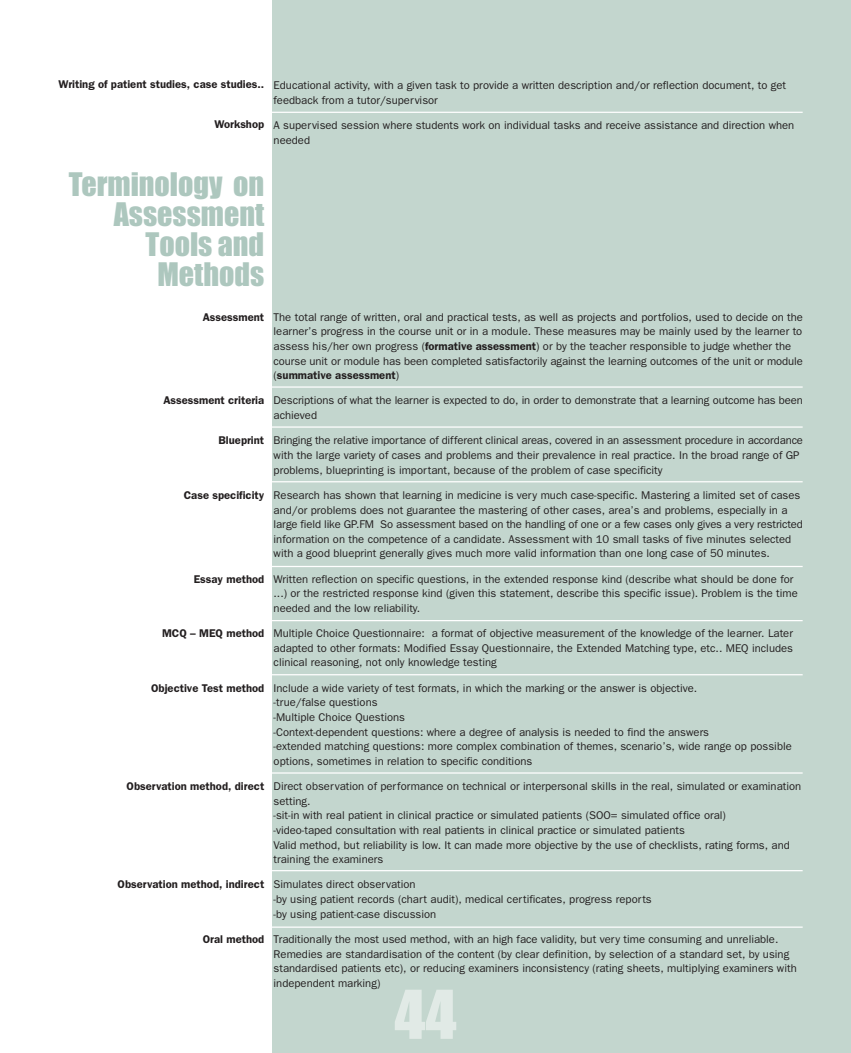
<style>
.page{position:relative;width:851px;height:1053px;background:#fff}
.page>*{position:absolute;margin:0;border:0;box-sizing:border-box;transform-origin:0 0}
.t1{font:62.25px "Impact";color:#e1eae6}
.t2{font:30px/30px "Impact";color:#adc7be;text-align:right}
.t3{font:11.25px/14.6px "Franklin Gothic";color:#231f20}
.t4{font:600 11.25px "Franklin Gothic";color:#231f20}
.s1{font-weight:600}
</style>
<div class="page">
<div style="left:272px;top:0;width:578px;height:1053px;background:#c3d6ce"></div>
<hr style="left:264px;top:112px;width:538px;height:1px;background:#fff">
<hr style="left:264px;top:386px;width:538px;height:2px;background:#fff">
<hr style="left:264px;top:426px;width:538px;height:2px;background:#fff">
<hr style="left:264px;top:481px;width:538px;height:1px;background:#fff">
<hr style="left:264px;top:566px;width:538px;height:1px;background:#fff">
<hr style="left:264px;top:620px;width:538px;height:1px;background:#fff">
<hr style="left:264px;top:674px;width:538px;height:1px;background:#fff">
<hr style="left:264px;top:772px;width:538px;height:1px;background:#fff">
<hr style="left:264px;top:870px;width:538px;height:1px;background:#fff">
<hr style="left:264px;top:926px;width:538px;height:2px;background:#fff">
<p class="t4" style="left:59px;top:81px;width:207px">Writing of patient studies, case studies..</p>
<p class="t4" style="left:214px;top:121px;width:51px">Workshop</p>
<p class="t3" style="left:273px;top:79px;width:514px">Educational activity, with a given task to provide a written description and/or reflection document, to get feedback from a tutor/supervisor</p>
<p class="t3" style="left:273px;top:119px;width:522px">A supervised session where students work on individual tasks and receive assistance and direction when needed</p>
<h2 class="t2" style="left:69px;top:171px;width:197px">Terminology on<br>Assessment<br>Tools and<br>Methods</h2>
<p class="t4" style="left:203px;top:313px;width:63px">Assessment</p>
<p class="t4" style="left:163px;top:397px;width:102px">Assessment criteria</p>
<p class="t4" style="left:218px;top:437px;width:47px">Blueprint</p>
<p class="t4" style="left:184px;top:491px;width:82px">Case specificity</p>
<p class="t4" style="left:194px;top:575px;width:72px">Essay method</p>
<p class="t4" style="left:162px;top:629px;width:104px">MCQ – MEQ method</p>
<p class="t4" style="left:151px;top:684px;width:115px">Objective Test method</p>
<p class="t4" style="left:126px;top:782px;width:139px">Observation method, direct</p>
<p class="t4" style="left:117px;top:881px;width:148px">Observation method, indirect</p>
<p class="t4" style="left:203px;top:935px;width:63px">Oral method</p>
<p class="t3" style="left:273px;top:310px;width:531px">The total range of written, oral and practical tests, as well as projects and portfolios, used to decide on the learner’s progress in the course unit or in a module. These measures may be mainly used by the learner to assess his/her own progress (<span class="s1">formative assessment</span>) or by the teacher responsible to judge whether the course unit or module has been completed satisfactorily against the learning outcomes of the unit or module (<span class="s1">summative assessment</span>)</p>
<p class="t3" style="left:273px;top:394px;width:531px">Descriptions of what the learner is expected to do, in order to demonstrate that a learning outcome has been achieved</p>
<p class="t3" style="left:273px;top:434px;width:531px">Bringing the relative importance of different clinical areas, covered in an assessment procedure in accordance with the large variety of cases and problems and their prevalence in real practice. In the broad range of GP problems, blueprinting is important, because of the problem of case specificity</p>
<p class="t3" style="left:273px;top:489px;width:531px">Research has shown that learning in medicine is very much case-specific. Mastering a limited set of cases and/or problems does not guarantee the mastering of other cases, area’s and problems, especially in a large field like GP.FM So assessment based on the handling of one or a few cases only gives a very restricted information on the competence of a candidate. Assessment with 10 small tasks of five minutes selected with a good blueprint generally gives much more valid information than one long case of 50 minutes.</p>
<p class="t3" style="left:273px;top:572px;width:525px">Written reflection on specific questions, in the extended response kind (describe what should be done for ...) or the restricted response kind (given this statement, describe this specific issue). Problem is the time needed and the low reliability.</p>
<p class="t3" style="left:273px;top:627px;width:521px;text-align:justify">Multiple Choice Questionnaire: a format of objective measurement of the knowledge of the learner. Later adapted to other formats: Modified Essay Questionnaire, the Extended Matching type, etc.. MEQ includes clinical reasoning, not only knowledge testing</p>
<p class="t3" style="left:273px;top:681px;width:519px">Include a wide variety of test formats, in which the marking or the answer is objective.<br>-true/false questions<br>-Multiple Choice Questions<br>-Context-dependent questions: where a degree of analysis is needed to find the answers<br>-extended matching questions: more complex combination of themes, scenario’s, wide range op possible options, sometimes in relation to specific conditions</p>
<p class="t3" style="left:273px;top:780px;width:529px">Direct observation of performance on technical or interpersonal skills in the real, simulated or examination setting.<br>-sit-in with real patient in clinical practice or simulated patients (SOO= simulated office oral)<br>-video-taped consultation with real patients in clinical practice or simulated patients<br>Valid method, but reliability is low. It can made more objective by the use of checklists, rating forms, and training the examiners</p>
<p class="t3" style="left:273px;top:878px;width:379px">Simulates direct observation<br>-by using patient records (chart audit), medical certificates, progress reports -by using patient-case discussion</p>
<p class="t3" style="left:273px;top:933px;width:524px">Traditionally the most used method, with an high face validity, but very time consuming and unreliable.<br>Remedies are standardisation of the content (by clear definition, by selection of a standard set, by using standardised patients etc), or reducing examiners inconsistency (rating sheets, multiplying examiners with independent marking)</p>
<h1 class="t1" style="left:394px;top:994px;width:64px">44</h1>
</div>
